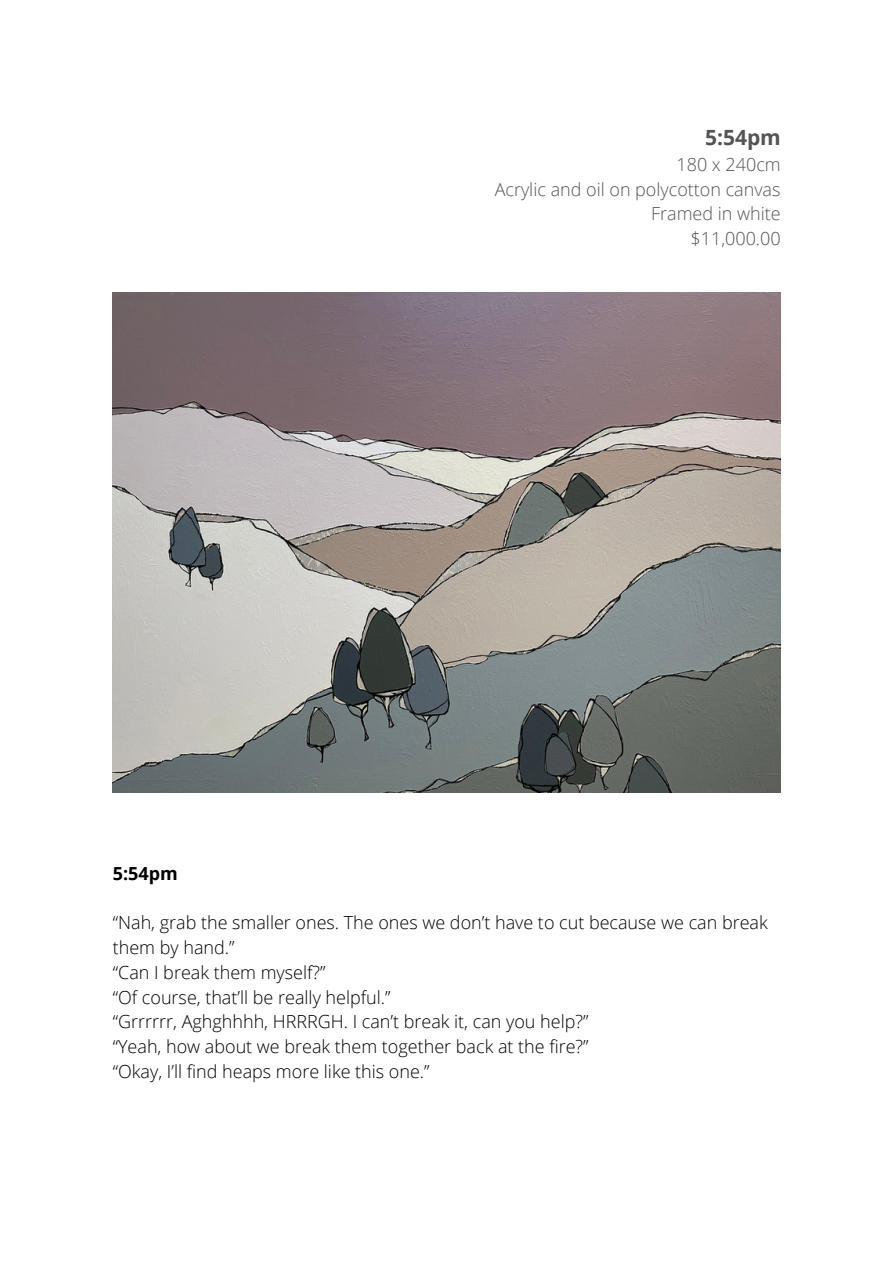
<style>
.page{position:relative;width:893px;height:1264px;background:#fff}
.page>*{position:absolute;margin:0;border:0;box-sizing:border-box;transform-origin:0 0}
.t1{font:700 21px "Open Sans";color:#545454}
.t2{font:300 18px/24.8px "Open Sans";color:#000}
.t3{font:300 18px/24.8px "Open Sans";color:#545454;text-align:right}
.t4{font:700 18px "Open Sans";color:#000}
</style>
<div class="page">
<img style="left:113px;top:292px;width:667px;height:500px">
<p class="t1" style="left:705px;top:123px;width:77px">5:54pm</p>
<p class="t3" style="left:494px;top:152px;width:287px">180 x 240cm<br>Acrylic and oil on polycotton canvas<br>Framed in white<br>$11,000.00</p>
<p class="t4" style="left:113px;top:860px;width:66px">5:54pm</p>
<p class="t2" style="left:113px;top:910px;width:656px">“Nah, grab the smaller ones. The ones we don’t have to cut because we can break them by hand.”<br>“Can I break them myself?”<br>“Of course, that’ll be really helpful.”<br>“Grrrrrr, Aghghhhh, HRRRGH. I can’t break it, can you help?”<br>“Yeah, how about we break them together back at the fire?”<br>“Okay, I’ll find heaps more like this one.”</p>
</div>
